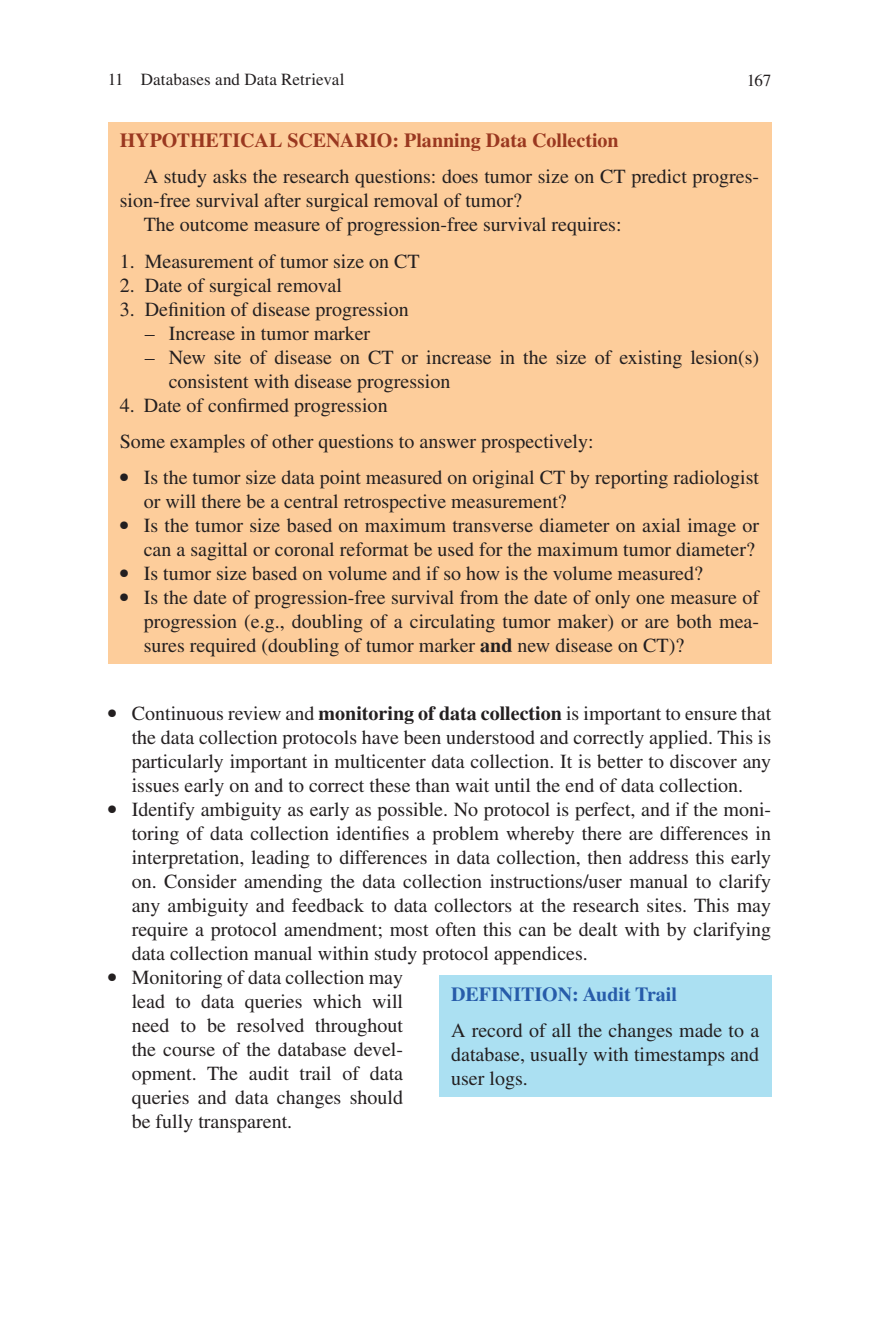
<style>
.page{position:relative;width:879px;height:1333px;background:#fff}
.page>*{position:absolute;margin:0;border:0;box-sizing:border-box;transform-origin:0 0}
.t1{font:20px/24px "Times LT Std";color:#231f20;text-align:justify}
.t2{font:700 20px "Times LT Std";color:#9a3820}
.t3{font:700 20px "Times LT Std";color:#275caa}
.t4{font:17px "Times LT Std Roman 3";letter-spacing:.005em;color:#231f20}
.t5{font:17px "Times LT Std";color:#231f20}
.s1{font-weight:700}
</style>
<div class="page">
<div style="left:108px;top:122px;width:663px;height:541px;background:#fdcd9b"></div>
<div style="left:439px;top:974px;width:332px;height:122px;background:#abe0f2"></div>
<p class="t4" style="left:108px;top:70px;width:238px">11 Databases and Data Retrieval</p>
<p class="t5" style="left:747px;top:71px;width:26px">167</p>
<p class="t2" style="left:120px;top:129px;width:500px">HYPOTHETICAL SCENARIO: Planning Data Collection</p>
<p class="t1" style="left:144px;top:165px;width:617px">A study asks the research questions: does tumor size on CT predict progres-</p>
<p class="t1" style="left:120px;top:189px;width:404px">sion-free survival after surgical removal of tumor?</p>
<p class="t1" style="left:144px;top:213px;width:479px">The outcome measure of progression-free survival requires:</p>
<p class="t1" style="left:120px;top:249px;width:301px">1. Measurement of tumor size on CT</p>
<p class="t1" style="left:120px;top:273px;width:224px">2. Date of surgical removal</p>
<p class="t1" style="left:120px;top:297px;width:290px">3. Definition of disease progression</p>
<p class="t1" style="left:145px;top:321px;width:227px">– Increase in tumor marker</p>
<p class="t1" style="left:169px;top:345px;width:592px;text-indent:-24px">– New site of disease on CT or increase in the size of existing lesion(s) consistent with disease progression</p>
<p class="t1" style="left:120px;top:387px;width:475px;line-height:36px">4. Date of confirmed progression<br>Some examples of other questions to answer prospectively:</p>
<p class="t1" style="left:144px;top:465px;width:617px;text-indent:-24px">● Is the tumor size data point measured on original CT by reporting radiologist or will there be a central retrospective measurement?</p>
<p class="t1" style="left:120px;top:513px;width:641px;text-align:right">● Is the tumor size based on maximum transverse diameter on axial image or can a sagittal or coronal reformat be used for the maximum tumor diameter?</p>
<p class="t1" style="left:120px;top:561px;width:585px">● Is tumor size based on volume and if so how is the volume measured?</p>
<p class="t1" style="left:144px;top:585px;width:617px;text-indent:-24px">● Is the date of progression-free survival from the date of only one measure of progression (e.g., doubling of a circulating tumor maker) or are both mea&shy;sures required (doubling of tumor marker <span class="s1">and</span> new disease on CT)?</p>
<p class="t1" style="left:132px;top:701px;width:641px;text-indent:-24px">● Continuous review and <span class="s1">monitoring of data collection</span> is important to ensure that the data collection protocols have been understood and correctly applied. This is particularly important in multicenter data collection. It is better to discover any issues early on and to correct these than wait until the end of data collection.</p>
<p class="t1" style="left:132px;top:797px;width:641px;text-indent:-24px">● Identify ambiguity as early as possible. No protocol is perfect, and if the moni&shy;toring of data collection identifies a problem whereby there are differences in interpretation, leading to differences in data collection, then address this early on. Consider amending the data collection instructions/user manual to clarify any ambiguity and feedback to data collectors at the research sites. This may require a protocol amendment; most often this can be dealt with by clarifying data collection manual within study protocol appendices.</p>
<p class="t1" style="left:132px;top:965px;width:273px;text-indent:-24px">● Monitoring of data collection may lead to data queries which will need to be resolved throughout the course of the database devel&shy;opment. The audit trail of data queries and data changes should be fully transparent.</p>
<p class="t3" style="left:451px;top:981px;width:227px">DEFINITION: Audit Trail</p>
<p class="t1" style="left:451px;top:1017px;width:309px">A record of all the changes made to a database, usually with timestamps and user logs.</p>
</div>
